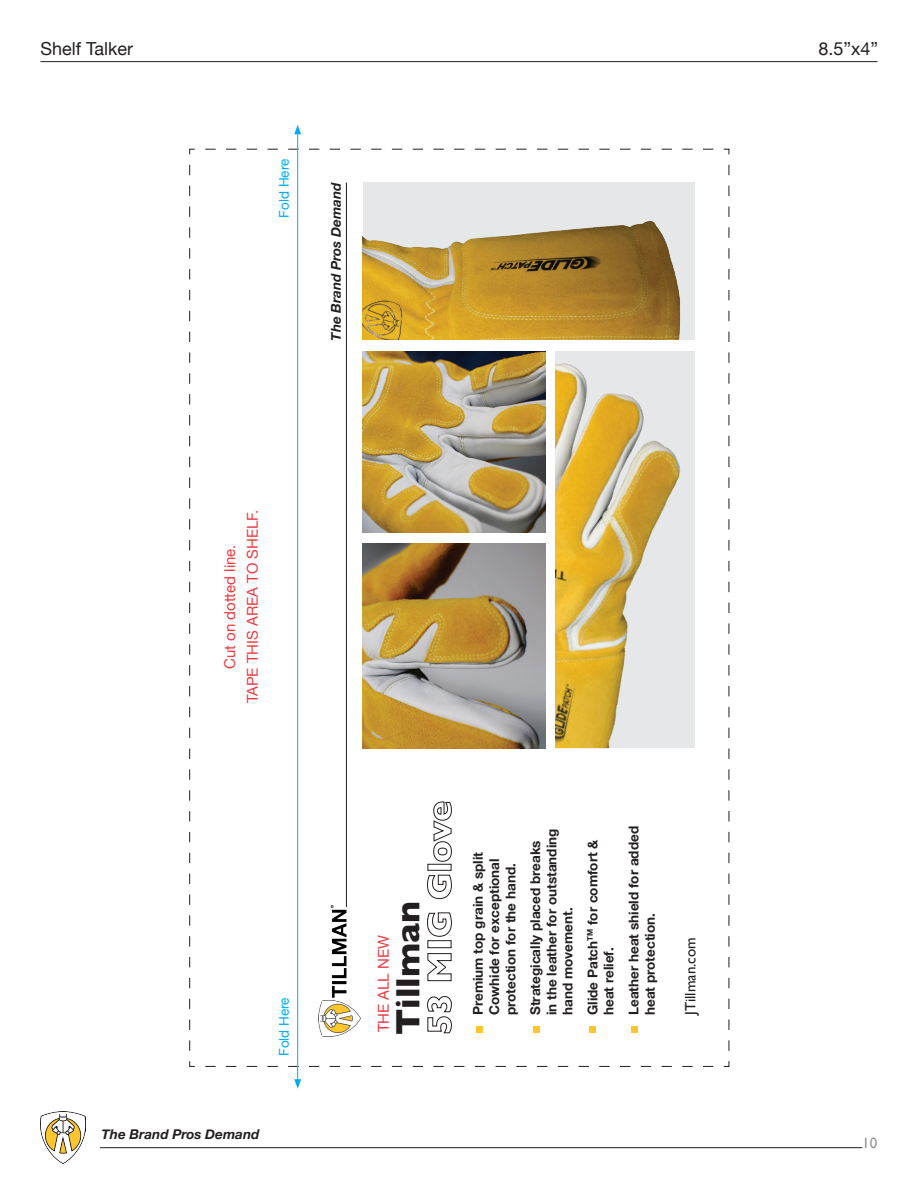
<style>
.page{position:relative;width:918px;height:1188px;background:#fff}
.page>*{position:absolute;margin:0;border:0;box-sizing:border-box;transform-origin:0 0}
.t1{font:700 34.35px/31.5px "Gill Sans";color:#231f20}
.t2{font:18px "Helvetica Neue";color:#231f20}
.t3{font:15px/22.6px "Helvetica Neue";color:#ee3a41;text-align:center}
.t4{font:15px "Gill Sans";color:#231f20}
.t5{font:15px "Gill Sans";color:#939598}
.t6{font:700 13.5px/16.2px "Helvetica Neue";color:#231f20}
.t7{font:italic 700 13.5px "Helvetica Neue";color:#231f20}
.t8{font:13.5px "Helvetica Neue";color:#00aeef}
</style>
<div class="page">
<img style="left:40px;top:1111px;width:46px;height:52px">
<hr style="left:100px;top:1147px;width:762px;height:1px;background:#231f20">
<hr style="left:40px;top:61px;width:838px;height:1px;background:#231f20">
<svg style="left:189px;top:148px;width:541px;height:919px"></svg>
<hr style="left:297px;top:132px;width:1px;height:950px;background:#00aeef">
<svg style="left:294px;top:1079px;width:7px;height:10px"></svg>
<svg style="left:294px;top:125px;width:7px;height:9px"></svg>
<h2 class="t2" style="left:40px;top:35px;width:94px">Shelf Talker</h2>
<h2 class="t2" style="left:818px;top:35px;width:61px">8.5”x4”</h2>
<p class="t8" style="left:274px;top:218px;width:60px;rotate:-90deg">Fold Here</p>
<p class="t7" style="left:325px;top:341px;width:160px;rotate:-90deg">The Brand Pros Demand</p>
<p class="t3" style="left:219px;top:703px;width:194px;rotate:-90deg">Cut on dotted line.<br>TAPE THIS AREA TO SHELF.</p>
<p class="t8" style="left:274px;top:1056px;width:60px;rotate:-90deg">Fold Here</p>
<p class="t7" style="left:102px;top:1123px;width:160px">The Brand Pros Demand</p>
<h1 class="t1" style="left:392px;top:1035px;width:235px;rotate:-90deg">Tillman<br>53 MIG Glove</h1>
<p class="t3" style="left:373px;top:1032px;width:99px;rotate:-90deg">THE ALL NEW</p>
<p class="t6" style="left:470px;top:1015px;width:165px;rotate:-90deg">Premium top grain &amp; split<br>Cowhide for exceptional protection for the hand.</p>
<p class="t6" style="left:528px;top:1015px;width:188px;rotate:-90deg">Strategically placed breaks in the leather for outstanding hand movement.</p>
<p class="t6" style="left:585px;top:1015px;width:177px;rotate:-90deg">Glide Patch<sup>TM</sup> for comfort &amp; heat relief.</p>
<p class="t6" style="left:626px;top:1015px;width:190px;rotate:-90deg">Leather heat shield for added heat protection.</p>
<p class="t4" style="left:682px;top:1015px;width:79px;rotate:-90deg">JTillman.com</p>
<p class="t5" style="left:862px;top:1134px;width:16px">10</p>
</div>
